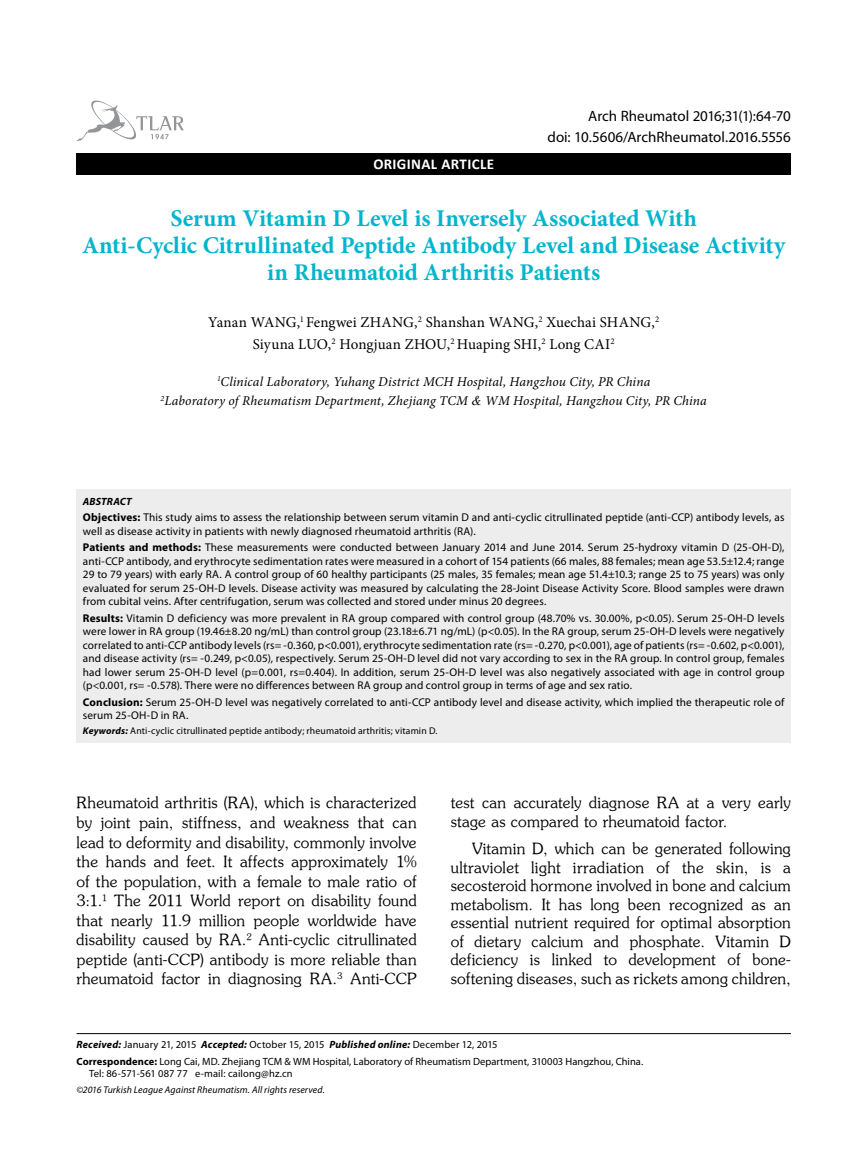
<style>
.page{position:relative;width:859px;height:1170px;background:#fff}
.page>*{position:absolute;margin:0;border:0;box-sizing:border-box;transform-origin:0 0}
.t1{font:700 24px/27px "Minion Pro";color:#00b5cc;text-align:center}
.t2{font:15.45px/19.5px "Souvenir Turk";letter-spacing:.01em;color:#000;text-align:justify}
.t3{font:15px/22.5px "Minion Pro";letter-spacing:.005em;color:#000;text-align:center}
.t4{font:15px "Myriad Pro";letter-spacing:-.005em;color:#000}
.t5{font:700 15px "Calibri";letter-spacing:.02em;color:#fff}
.t6{font:italic 13.5px/19.5px "Minion Pro";letter-spacing:.01em;color:#000;text-align:center}
.t7{font:11.25px/13.5px "Myriad Pro";letter-spacing:.01em;color:#000}
.t8{font:10.5px/16.8px "Myriad Pro";letter-spacing:.005em;color:#000}
.t9{font:italic 700 10.5px "Myriad Pro";letter-spacing:.015em;color:#000}
.t10{font:9.75px "Myriad Pro";letter-spacing:.015em;color:#000}
.t11{font:italic 9.75px "Myriad Pro";letter-spacing:.01em;color:#000}
.s1{font-family:"Times"}
.s2{font-weight:700}
.s3{font-weight:700;font-style:italic}
</style>
<div class="page">
<div style="left:77px;top:153px;width:714px;height:21px;background:#000"></div>
<svg style="left:76px;top:100px;width:108px;height:41px"></svg>
<hr style="left:77px;top:1033px;width:714px;height:1px;background:#000">
<div style="left:77px;top:489px;width:714px;height:253px;background:#ededee"></div>
<h3 class="t4" style="left:588px;top:107px;width:204px">Arch Rheumatol 2016;31(1):64-70</h3>
<h3 class="t5" style="left:373px;top:155px;width:122px">ORIGINAL ARTICLE</h3>
<h3 class="t4" style="left:547px;top:127px;width:245px">doi: 10.5606/ArchRheumatol.2016.5556</h3>
<h1 class="t1" style="left:82px;top:204px;width:705px">Serum Vitamin D Level is Inversely Associated With<br>Anti-Cyclic Citrullinated Peptide Antibody Level and Disease Activity in Rheumatoid Arthritis Patients</h1>
<h3 class="t3" style="left:208px;top:311px;width:453px">Yanan WANG,<sup>1</sup> Fengwei ZHANG,<sup>2</sup> Shanshan WANG,<sup>2</sup> Xuechai SHANG,<sup>2<br></sup>Siyuna LUO,<sup>2</sup> Hongjuan ZHOU,<sup>2</sup> Huaping SHI,<sup>2</sup> Long CAI<sup>2</sup></h3>
<p class="t6" style="left:161px;top:371px;width:548px"><sup>1</sup>Clinical Laboratory, Yuhang District MCH Hospital, Hangzhou City, PR China<br><sup>2</sup>Laboratory of Rheumatism Department, Zhejiang TCM <span class="s1">&amp;</span> WM Hospital, Hangzhou City, PR China</p>
<p class="t9" style="left:83px;top:494px;width:50px">ABSTRACT</p>
<p class="t7" style="left:83px;top:510px;width:703px"><span class="s2">Objectives:</span> This study aims to assess the relationship between serum vitamin D and anti-cyclic citrullinated peptide (anti-CCP) antibody levels, as well as disease activity in patients with newly diagnosed rheumatoid arthritis (RA).</p>
<p class="t7" style="left:83px;top:540px;width:703px;text-align:justify"><span class="s2">Patients and methods:</span> These measurements were conducted between January 2014 and June 2014. Serum 25-hydroxy vitamin D (25-OH-D), anti-CCP antibody, and erythrocyte sedimentation rates were measured in a cohort of 154 patients (66 males, 88 females; mean age 53.5±12.4; range 29 to 79 years) with early RA. A control group of 60 healthy participants (25 males, 35 females; mean age 51.4±10.3; range 25 to 75 years) was only evaluated for serum 25-OH-D levels. Disease activity was measured by calculating the 28-Joint Disease Activity Score. Blood samples were drawn from cubital veins. After centrifugation, serum was collected and stored under minus 20 degrees.</p>
<p class="t7" style="left:83px;top:611px;width:703px;text-align:justify"><span class="s2">Results:</span> Vitamin D deficiency was more prevalent in RA group compared with control group (48.70% vs. 30.00%, p&lt;0.05). Serum 25-OH-D levels were lower in RA group (19.46±8.20 ng/mL) than control group (23.18±6.71 ng/mL) (p&lt;0.05). In the RA group, serum 25-OH-D levels were negatively correlated to anti-CCP antibody levels (rs= -0.360, p&lt;0.001), erythrocyte sedimentation rate (rs= -0.270, p&lt;0.001), age of patients (rs= -0.602, p&lt;0.001), and disease activity (rs= -0.249, p&lt;0.05), respectively. Serum 25-OH-D level did not vary according to sex in the RA group. In control group, females had lower serum 25-OH-D level (p=0.001, rs=0.404). In addition, serum 25-OH-D level was also negatively associated with age in control group (p&lt;0.001, rs= -0.578). There were no differences between RA group and control group in terms of age and sex ratio.</p>
<p class="t7" style="left:83px;top:694px;width:703px"><span class="s2">Conclusion:</span> Serum 25-OH-D level was negatively correlated to anti-CCP antibody level and disease activity, which implied the therapeutic role of serum 25-OH-D in RA.</p>
<p class="t10" style="left:83px;top:724px;width:356px"><span class="s3">Keywords:</span> Anti-cyclic citrullinated peptide antibody; rheumatoid arthritis; vitamin D.</p>
<p class="t2" style="left:77px;top:792px;width:342px">Rheumatoid arthritis (RA), which is characterized by joint pain, stiffness, and weakness that can lead to deformity and disability, commonly involve the hands and feet. It affects approximately 1% of the population, with a female to male ratio of 3:1.<sup>1</sup> The 2011 World report on disability found that nearly 11.9 million people worldwide have disability caused by RA.<sup>2</sup> Anti-cyclic citrullinated peptide (anti-CCP) antibody is more reliable than rheumatoid factor in diagnosing RA.<sup>3</sup> Anti-CCP</p>
<h2 class="t2" style="left:451px;top:793px;width:342px;line-height:18.6px">test can accurately diagnose RA at a very early stage as compared to rheumatoid factor.</h2>
<p class="t2" style="left:451px;top:838px;width:342px;line-height:18.6px;text-indent:21px">Vitamin D, which can be generated following ultraviolet light irradiation of the skin, is a secosteroid hormone involved in bone and calcium metabolism. It has long been recognized as an essential nutrient required for optimal absorption of dietary calcium and phosphate. Vitamin D deficiency is linked to development of bone&shy;softening diseases, such as rickets among children,</p>
<p class="t8" style="left:77px;top:1035px;width:568px"><span class="s3">Received:</span> January 21, 2015 <span class="s3">Accepted:</span> October 15, 2015 <span class="s3">Published online:</span> December 12, 2015<br><span class="s2">Correspondence:</span> Long Cai, MD. Zhejiang TCM &amp; WM Hospital, Laboratory of Rheumatism Department, 310003 Hangzhou, China.</p>
<p class="t8" style="left:89px;top:1065px;width:205px">Tel: 86-571-561 087 77 e-mail: cailong@hz.cn</p>
<p class="t11" style="left:77px;top:1083px;width:250px">©2016 Turkish League Against Rheumatism. All rights reserved.</p>
</div>
